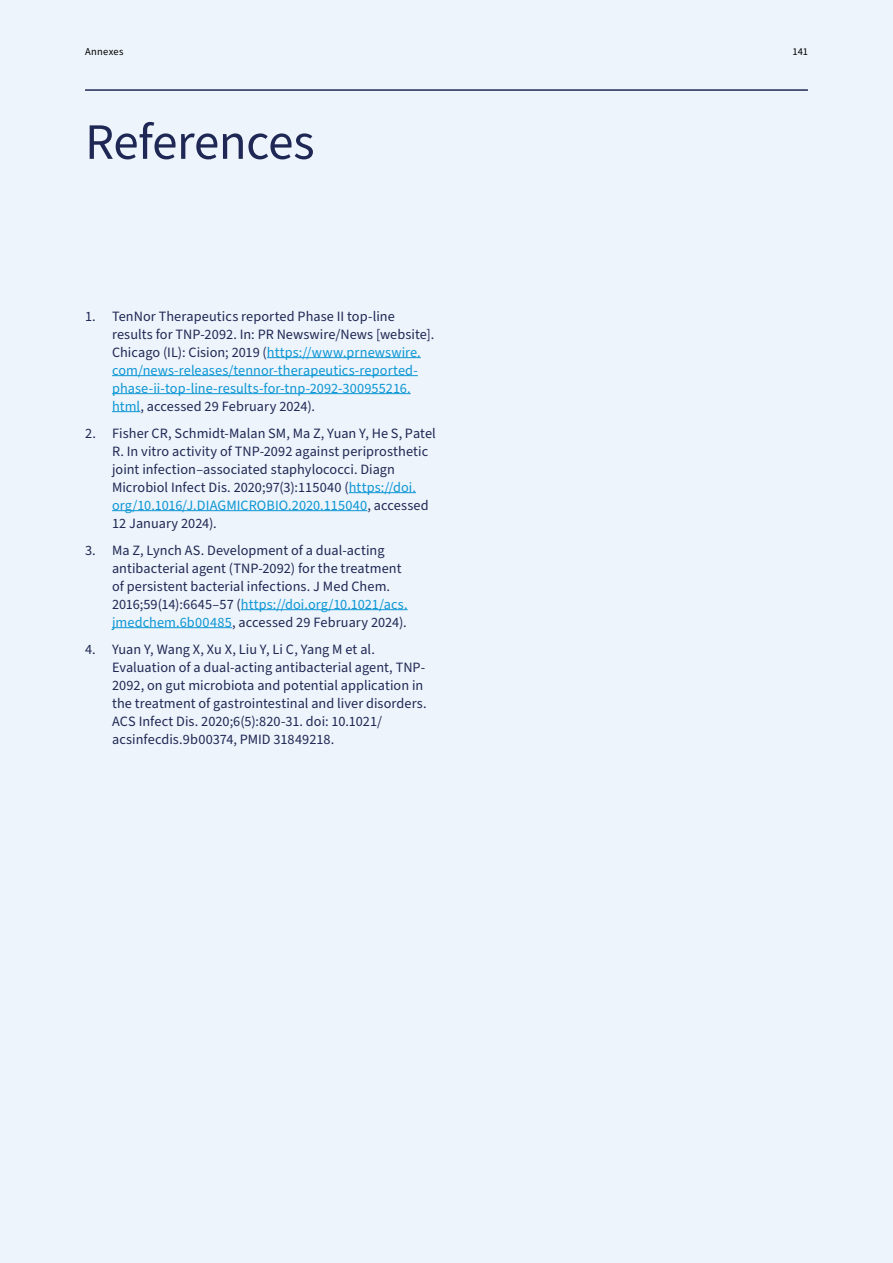
<style>
.page{position:relative;width:893px;height:1263px;background:#eef4fb}
.page>*{position:absolute;margin:0;border:0;box-sizing:border-box;transform-origin:0 0}
.t1{font:51px "Source Sans Pro";letter-spacing:-.01em;color:#1f2854}
.t2{font:14.25px/18px "Source Sans Pro";letter-spacing:.005em;color:#1f2854}
.t3{font:10.5px "Source Sans Pro";letter-spacing:.025em;color:#000}
.s1{color:#0d97d4}
</style>
<div class="page">
<hr style="left:85px;top:89px;width:723px;height:2px;background:#1f2854">
<hr style="left:267px;top:357px;width:154px;height:1px;background:#0d97d4">
<hr style="left:112px;top:375px;width:306px;height:1px;background:#0d97d4">
<hr style="left:112px;top:393px;width:299px;height:1px;background:#0d97d4">
<svg style="left:112px;top:411px;width:28px;height:1px"></svg>
<hr style="left:349px;top:492px;width:67px;height:1px;background:#0d97d4">
<hr style="left:112px;top:510px;width:255px;height:1px;background:#0d97d4">
<hr style="left:241px;top:609px;width:167px;height:1px;background:#0d97d4">
<hr style="left:112px;top:627px;width:120px;height:1px;background:#0d97d4">
<p class="t3" style="left:85px;top:46px;width:40px">Annexes</p>
<p class="t3" style="left:792px;top:46px;width:17px">141</p>
<h1 class="t1" style="left:85px;top:114px;width:231px">References</h1>
<p class="t2" style="left:112px;top:307px;width:324px;text-indent:-27px">1. TenNor Therapeutics reported Phase II top-line results for TNP-2092. In: PR Newswire/News [website].<br>Chicago (IL): Cision; 2019 (<span class="s1">https://www.prnewswire. com/news-releases/tennor-therapeutics-reported&shy;phase-ii-top-line-results-for-tnp-2092-300955216. html</span>, accessed 29 February 2024).</p>
<p class="t2" style="left:112px;top:424px;width:325px;text-indent:-27px">2. Fisher CR, Schmidt-Malan SM, Ma Z, Yuan Y, He S, Patel R. In vitro activity of TNP-2092 against periprosthetic joint infection–associated staphylococci. Diagn Microbiol Infect Dis. 2020;97(3):115040 (<span class="s1">https://doi. org/10.1016/J.DIAGMICROBIO.2020.115040</span>, accessed 12 January 2024).</p>
<p class="t2" style="left:112px;top:541px;width:297px;text-indent:-27px">3. Ma Z, Lynch AS. Development of a dual-acting antibacterial agent (TNP-2092) for the treatment of persistent bacterial infections. J Med Chem.<br>2016;59(14):6645–57 (<span class="s1">https://doi.org/10.1021/acs. jmedchem.6b00485</span>, accessed 29 February 2024).</p>
<p class="t2" style="left:112px;top:640px;width:316px;text-indent:-27px">4. Yuan Y, Wang X, Xu X, Liu Y, Li C, Yang M et al.<br>Evaluation of a dual-acting antibacterial agent, TNP-2092, on gut microbiota and potential application in the treatment of gastrointestinal and liver disorders.<br>ACS Infect Dis. 2020;6(5):820-31. doi: 10.1021/ acsinfecdis.9b00374, PMID 31849218.</p>
</div>
